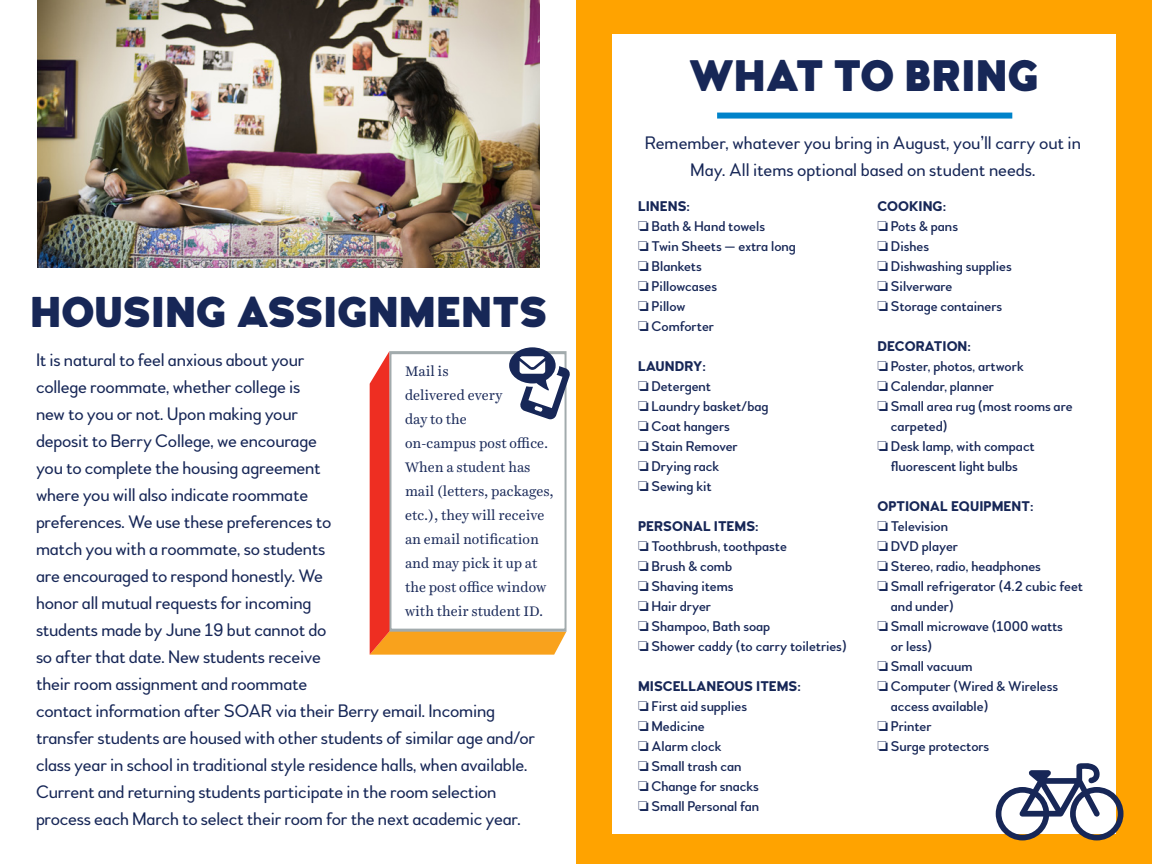
<style>
.page{position:relative;width:1152px;height:864px;background:#fff}
.page>*{position:absolute;margin:0;border:0;box-sizing:border-box;transform-origin:0 0}
.t1{font:900 44px "Woodford Bourne";color:#172757}
.t2{font:900 43px "Woodford Bourne";color:#172757}
.t3{font:18px/27px "Woodford Bourne";letter-spacing:-.01em;color:#172757}
.t4{font:500 14px/20px "Woodford Bourne";color:#172757}
.t5{font:14px/24px "Harriet Text";color:#172757}
.t6{font:700 14px "Woodford Bourne";color:#172757}
</style>
<div class="page">
<div style="left:576px;top:0;width:576px;height:864px;background:#ffa300"></div>
<div style="left:612px;top:35px;width:504px;height:799px;background:#fff"></div>
<img style="left:37px;top:0;width:503px;height:268px">
<svg style="left:370px;top:347px;width:200px;height:308px"></svg>
<div style="left:717px;top:113px;width:295px;height:6px;background:#0083ca"></div>
<svg style="left:996px;top:763px;width:128px;height:77px"></svg>
<h2 class="t2" style="left:30px;top:286px;width:519px">HOUSING ASSIGNMENTS</h2>
<p class="t3" style="left:36px;top:347px;width:501px">It is natural to feel anxious about your<br>college roommate, whether college is<br>new to you or not. Upon making your<br>deposit to Berry College, we encourage<br>you to complete the housing agreement<br>where you will also indicate roommate<br>preferences. We use these preferences to<br>match you with a roommate, so students<br>are encouraged to respond honestly. We<br>honor all mutual requests for incoming<br>students made by June 19 but cannot do<br>so after that date. New students receive<br>their room assignment and roommate<br>contact information after SOAR via their Berry email. Incoming transfer students are housed with other students of similar age and/or class year in school in traditional style residence halls, when available.<br>Current and returning students participate in the room selection process each March to select their room for the next academic year.</p>
<p class="t5" style="left:405px;top:359px;width:150px">Mail is<br>delivered every<br>day to the<br>on-campus post office.<br>When a student has mail (letters, packages, etc.), they will receive an email notification and may pick it up at the post office window with their student ID.</p>
<h1 class="t1" style="left:689px;top:49px;width:351px">WHAT TO BRING</h1>
<p class="t3" style="left:645px;top:130px;width:438px;text-align:center">Remember, whatever you bring in August, you’ll carry out in<br>May. All items optional based on student needs.</p>
<p class="t6" style="left:638px;top:198px;width:53px">LINENS:</p>
<p class="t4" style="left:638px;top:216px;width:129px">□ Bath &amp; Hand towels</p>
<p class="t4" style="left:638px;top:236px;width:160px">□ Twin Sheets — extra long</p>
<p class="t4" style="left:638px;top:256px;width:65px">□ Blankets</p>
<p class="t4" style="left:638px;top:276px;width:81px">□ Pillowcases</p>
<p class="t4" style="left:638px;top:296px;width:49px">□ Pillow</p>
<p class="t4" style="left:638px;top:316px;width:78px">□ Comforter</p>
<p class="t6" style="left:638px;top:358px;width:69px">LAUNDRY:</p>
<p class="t4" style="left:638px;top:376px;width:75px">□ Detergent</p>
<p class="t4" style="left:638px;top:396px;width:132px">□ Laundry basket/bag</p>
<p class="t4" style="left:638px;top:416px;width:93px">□ Coat hangers</p>
<p class="t4" style="left:638px;top:436px;width:101px">□ Stain Remover</p>
<p class="t4" style="left:638px;top:456px;width:83px">□ Drying rack</p>
<p class="t4" style="left:638px;top:476px;width:75px">□ Sewing kit</p>
<p class="t6" style="left:638px;top:518px;width:122px">PERSONAL ITEMS:</p>
<p class="t4" style="left:638px;top:536px;width:150px">□ Toothbrush, toothpaste</p>
<p class="t4" style="left:638px;top:556px;width:96px">□ Brush &amp; comb</p>
<p class="t4" style="left:638px;top:576px;width:97px">□ Shaving items</p>
<p class="t4" style="left:638px;top:596px;width:75px">□ Hair dryer</p>
<p class="t4" style="left:638px;top:616px;width:134px">□ Shampoo, Bath soap</p>
<p class="t4" style="left:638px;top:636px;width:210px">□ Shower caddy (to carry toiletries)</p>
<p class="t6" style="left:638px;top:678px;width:164px">MISCELLANEOUS ITEMS:</p>
<p class="t4" style="left:638px;top:696px;width:111px">□ First aid supplies</p>
<p class="t4" style="left:638px;top:716px;width:68px">□ Medicine</p>
<p class="t4" style="left:638px;top:736px;width:85px">□ Alarm clock</p>
<p class="t4" style="left:638px;top:756px;width:105px">□ Small trash can</p>
<p class="t4" style="left:638px;top:776px;width:123px">□ Change for snacks</p>
<p class="t4" style="left:638px;top:796px;width:123px">□ Small Personal fan</p>
<p class="t6" style="left:877px;top:198px;width:70px">COOKING:</p>
<p class="t4" style="left:877px;top:216px;width:82px">□ Pots &amp; pans</p>
<p class="t4" style="left:877px;top:237px;width:53px">□ Dishes</p>
<p class="t4" style="left:877px;top:257px;width:136px">□ Dishwashing supplies</p>
<p class="t4" style="left:877px;top:277px;width:77px">□ Silverware</p>
<p class="t4" style="left:877px;top:297px;width:126px">□ Storage containers</p>
<p class="t6" style="left:877px;top:338px;width:95px">DECORATION:</p>
<p class="t4" style="left:877px;top:357px;width:148px">□ Poster, photos, artwork</p>
<p class="t4" style="left:877px;top:377px;width:118px">□ Calendar, planner</p>
<p class="t4" style="left:891px;top:397px;width:183px;text-indent:-13px">□ Small area rug (most rooms are carpeted)</p>
<p class="t4" style="left:877px;top:437px;width:159px;text-align:center">□ Desk lamp, with compact fluorescent light bulbs</p>
<p class="t6" style="left:877px;top:498px;width:157px">OPTIONAL EQUIPMENT:</p>
<p class="t4" style="left:877px;top:517px;width:72px">□ Television</p>
<p class="t4" style="left:877px;top:537px;width:82px">□ DVD player</p>
<p class="t4" style="left:877px;top:557px;width:165px">□ Stereo, radio, headphones</p>
<p class="t4" style="left:891px;top:577px;width:193px;text-indent:-13px">□ Small refrigerator (4.2 cubic feet and under)</p>
<p class="t4" style="left:891px;top:617px;width:174px;text-indent:-13px">□ Small microwave (1000 watts or less)</p>
<p class="t4" style="left:877px;top:657px;width:97px">□ Small vacuum</p>
<p class="t4" style="left:891px;top:677px;width:169px;text-indent:-13px">□ Computer (Wired &amp; Wireless access available)</p>
<p class="t4" style="left:877px;top:717px;width:56px">□ Printer</p>
<p class="t4" style="left:877px;top:737px;width:113px">□ Surge protectors</p>
</div>
